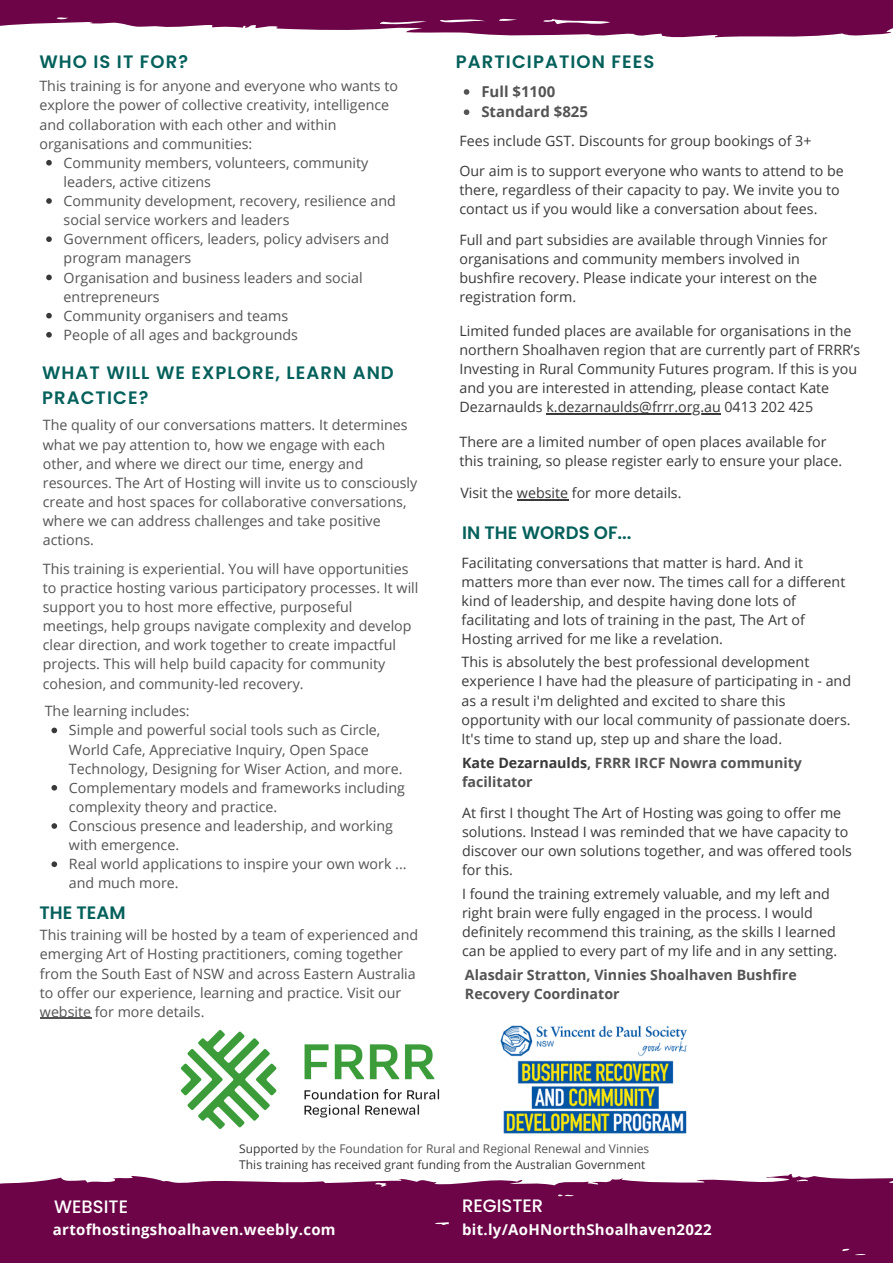
<style>
.page{position:relative;width:893px;height:1264px;background:#fff}
.page>*{position:absolute;margin:0;border:0;box-sizing:border-box;transform-origin:0 0}
.t1{font:600 18px/24.8px "Poppins";letter-spacing:.06em;color:#04605b}
.t2{font:600 18px "Poppins";color:#04605b}
.t3{font:500 18px "Poppins";color:#fff}
.t4{font:700 15px "Open Sans";letter-spacing:.02em;color:#fff}
.t5{font:700 15px/20.2px "Open Sans";color:#545454}
.t6{font:14.25px/19px "Open Sans";color:#545454}
.t7{font:14.25px/19px "Open Sans";color:#393939}
.t8{font:700 14.25px/19px "Open Sans";color:#545454}
.t9{font:12px/16px "Open Sans";color:#393939}
.s1{color:#393939}
.s2{color:#545454}
</style>
<div class="page">
<svg style="left:0;top:1173px;width:892px;height:89px;background:#791a57"></svg>
<hr style="left:40px;top:1017px;width:51px;height:2px;background:#545454">
<svg style="left:0;top:0;width:892px;height:38px"></svg>
<img style="left:180px;top:1029px;width:260px;height:101px">
<img style="left:500px;top:1025px;width:187px;height:109px">
<svg style="left:463px;top:89px;width:6px;height:6px"></svg>
<svg style="left:463px;top:109px;width:6px;height:6px"></svg>
<svg style="left:46px;top:160px;width:6px;height:5px"></svg>
<svg style="left:46px;top:198px;width:6px;height:6px"></svg>
<svg style="left:46px;top:236px;width:6px;height:6px"></svg>
<svg style="left:46px;top:274px;width:6px;height:6px"></svg>
<svg style="left:46px;top:313px;width:6px;height:5px"></svg>
<svg style="left:46px;top:332px;width:6px;height:5px"></svg>
<svg style="left:51px;top:727px;width:6px;height:6px"></svg>
<svg style="left:51px;top:785px;width:6px;height:5px"></svg>
<svg style="left:51px;top:823px;width:6px;height:5px"></svg>
<svg style="left:51px;top:861px;width:6px;height:6px"></svg>
<hr style="left:517px;top:499px;width:51px;height:1px;background:#393939">
<hr style="left:546px;top:413px;width:174px;height:2px;background:#393939">
<p class="t1" style="left:39px;top:50px;width:150px">WHO IS IT FOR?</p>
<p class="t1" style="left:456px;top:50px;width:200px">PARTICIPATION FEES</p>
<p class="t5" style="left:481px;top:81px;width:108px">Full $1100<br>Standard $825</p>
<p class="t7" style="left:459px;top:131px;width:353px">Fees include GST. Discounts for group bookings of 3+</p>
<p class="t6" style="left:64px;top:153px;width:334px">Community members, volunteers, community leaders, active citizens<br>Community development, recovery, resilience and social service workers and leaders<br>Government officers, leaders, policy advisers and program managers<br>Organisation and business leaders and social entrepreneurs<br>Community organisers and teams<br>People of all ages and backgrounds</p>
<p class="t6" style="left:39px;top:76px;width:360px">This training is for anyone and everyone who wants to explore the power of collective creativity, intelligence and collaboration with each other and within organisations and communities:</p>
<p class="t7" style="left:459px;top:160px;width:385px">Our aim is to support everyone who wants to attend to be there, regardless of their capacity to pay. We invite you to contact us if you would like a conversation about fees.</p>
<p class="t7" style="left:459px;top:229px;width:369px">Full and part subsidies are available through Vinnies for organisations and community members involved in bushfire recovery. Please indicate your interest on the registration form.</p>
<p class="t7" style="left:459px;top:321px;width:402px">Limited funded places are available for organisations in the northern Shoalhaven region that are currently part of FRRR’s Investing in Rural Community Futures program. If this is you and you are interested in attending, please contact Kate Dezarnaulds k.dezarnaulds@frrr.org.au 0413 202 425</p>
<p class="t1" style="left:42px;top:360px;width:353px">WHAT WILL WE EXPLORE, LEARN AND<br>PRACTICE?</p>
<p class="t6" style="left:43px;top:415px;width:376px">The quality of our conversations matters. It determines what we pay attention to, how we engage with each other, and where we direct our time, energy and resources. The Art of Hosting will invite us to consciously create and host spaces for collaborative conversations, where we can address challenges and take positive actions.</p>
<p class="t6" style="left:43px;top:559px;width:377px">This training is experiential. You will have opportunities to practice hosting various participatory processes. It will support you to host more effective, purposeful meetings, help groups navigate complexity and develop clear direction, and work together to create impactful projects. This will help build capacity for community cohesion, and community-led recovery.</p>
<p class="t6" style="left:69px;top:720px;width:339px">Simple and powerful social tools such as Circle, World Cafe, Appreciative Inquiry, Open Space Technology, Designing for Wiser Action, and more.<br>Complementary models and frameworks including complexity theory and practice.<br>Conscious presence and leadership, and working with emergence.<br>Real world applications to inspire your own work ... and much more.</p>
<p class="t7" style="left:459px;top:431px;width:384px">There are a limited number of open places available for this training, so please register early to ensure your place.</p>
<p class="t7" style="left:460px;top:483px;width:223px">Visit the website for more details.</p>
<p class="t2" style="left:462px;top:520px;width:171px">IN THE WORDS OF...</p>
<p class="t7" style="left:461px;top:553px;width:385px">Facilitating conversations that matter is hard. And it matters more than ever now. The times call for a different kind of leadership, and despite having done lots of facilitating and lots of training in the past, The Art of Hosting arrived for me like a revelation.</p>
<p class="t7" style="left:461px;top:652px;width:391px">This is absolutely the best professional development experience I have had the pleasure of participating in - and as a result i'm delighted and excited to share this opportunity with our local community of passionate doers.<br>It's time to stand up, step up and share the load.</p>
<p class="t6" style="left:45px;top:701px;width:146px">The learning includes:</p>
<p class="t8" style="left:462px;top:752px;width:341px"><span class="s1">Kate Dezarnaulds</span>, FRRR IRCF Nowra community facilitator</p>
<p class="t7" style="left:462px;top:802px;width:391px">At first I thought The Art of Hosting was going to offer me solutions. Instead I was reminded that we have capacity to discover our own solutions together, and was offered tools for this.</p>
<p class="t7" style="left:462px;top:883px;width:376px">I found the training extremely valuable, and my left and right brain were fully engaged in the process. I would definitely recommend this training, as the skills I learned can be applied to every part of my life and in any setting.</p>
<p class="t1" style="left:39px;top:900px;width:88px">THE TEAM</p>
<p class="t6" style="left:40px;top:925px;width:379px">This training will be hosted by a team of experienced and emerging Art of Hosting practitioners, coming together from the South East of NSW and across Eastern Australia to offer our experience, learning and practice. Visit our website for more details.</p>
<p class="t8" style="left:465px;top:965px;width:333px">Alasdair Stratton, Vinnies Shoalhaven Bushfire<br>Recovery Coordinator</p>
<p class="t9" style="left:239px;top:1139px;width:411px">Supported <span class="s2">by the Foundation for Rural and Regional Renewal and Vinnies<br></span>This training has received grant funding from the Australian Government</p>
<p class="t3" style="left:54px;top:1194px;width:75px">WEBSITE</p>
<p class="t3" style="left:462px;top:1192px;width:83px">REGISTER</p>
<p class="t4" style="left:53px;top:1219px;width:284px">artofhostingshoalhaven.weebly.com</p>
<p class="t4" style="left:462px;top:1219px;width:251px">bit.ly/AoHNorthShoalhaven2022</p>
</div>
